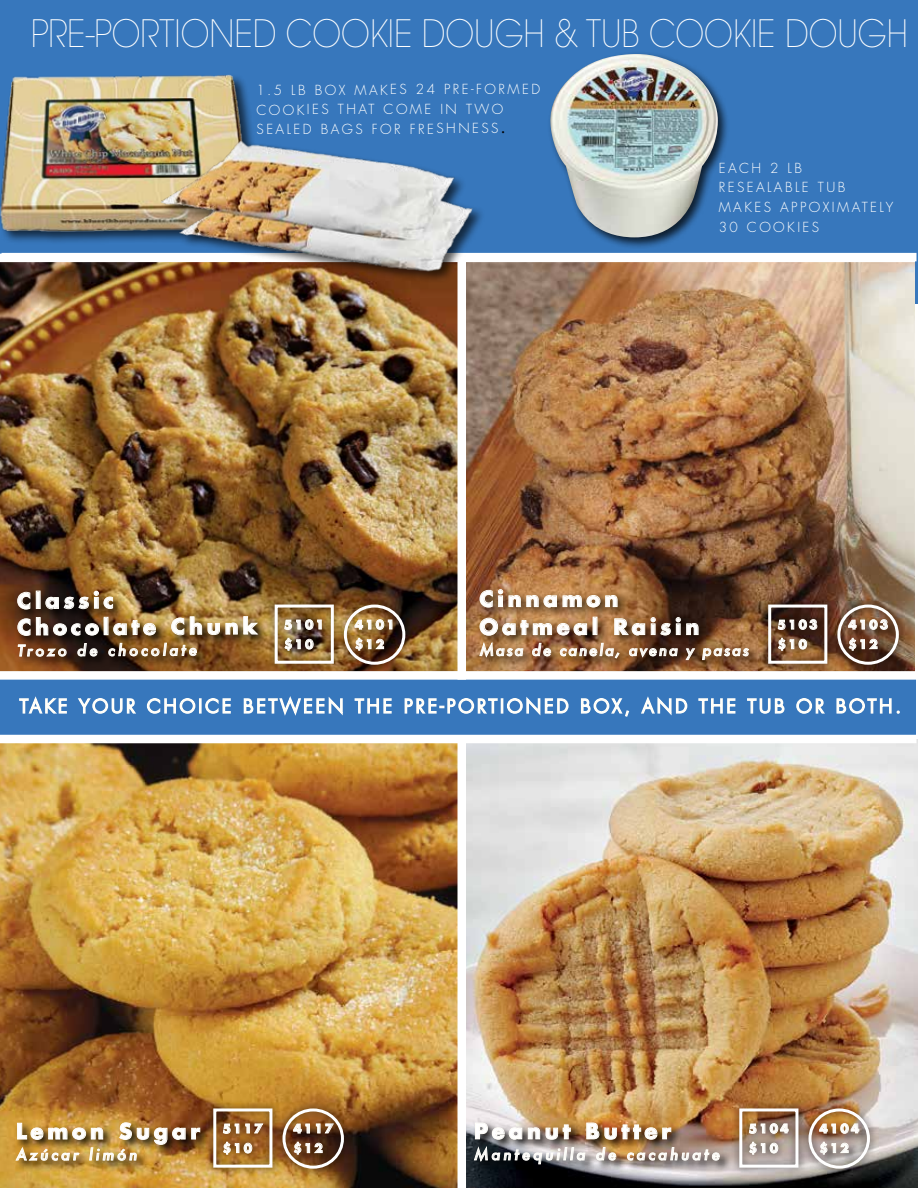
<style>
.page{position:relative;width:918px;height:1188px;background:#fff}
.page>*{position:absolute;margin:0;border:0;box-sizing:border-box;transform-origin:0 0}
.t1{font:200 37.5px "Avant Garde";color:#fff;scale:.9 1}
.t2{font:700 21px/26.2px "Futura";letter-spacing:.19em;color:#fff}
.t3{font:italic 500 15px "Futura";letter-spacing:.19em;color:#fff}
.t4{font:italic 500 15px "Futura";letter-spacing:.12em;color:#fff}
.t5{font:300 13.5px/19.6px "Futura";letter-spacing:.18em;color:#fff}
.t6{font:700 12px/19.6px "Futura";letter-spacing:.185em;color:#fff}
.s1{font-family:"Minion Pro";font-weight:400;font-size:18px;color:#000}
</style>
<div class="page">
<div style="left:0;top:0;width:918px;height:304px;background:#3777bc"></div>
<img style="left:0;top:262px;width:458px;height:409px">
<img style="left:466px;top:262px;width:449px;height:409px">
<img style="left:466px;top:740px;width:452px;height:448px">
<img style="left:15px;top:588px;width:255px;height:81px">
<svg style="left:17px;top:592px;width:14px;height:18px"></svg>
<div style="left:36px;top:591px;width:5px;height:18px;border:1px solid #fffef9"></div>
<svg style="left:45px;top:591px;width:69px;height:19px"></svg>
<svg style="left:17px;top:617px;width:82px;height:19px"></svg>
<svg style="left:17px;top:644px;width:50px;height:13px"></svg>
<svg style="left:77px;top:643px;width:21px;height:14px"></svg>
<img style="left:108px;top:616px;width:151px;height:41px">
<svg style="left:472px;top:1120px;width:259px;height:56px"></svg>
<img style="left:473px;top:1122px;width:247px;height:47px">
<img style="left:0;top:74px;width:252px;height:180px">
<div style="left:547px;top:51px;width:183px;height:199px;background:#000;opacity:.75"></div>
<img style="left:550px;top:54px;width:168px;height:183px">
<div style="left:336px;top:597px;width:77px;height:75px;background:#000;opacity:.75"></div>
<div style="left:344px;top:605px;width:61px;height:60px;border:3px solid #fff;border-radius:50%"></div>
<div style="left:830px;top:597px;width:77px;height:75px;background:#000;opacity:.75"></div>
<div style="left:837px;top:605px;width:62px;height:60px;border:3px solid #fff;border-radius:50%"></div>
<div style="left:266px;top:596px;width:76px;height:76px;background:#000;opacity:.75"></div>
<div style="left:275px;top:605px;width:59px;height:59px;border:3px solid #fff"></div>
<div style="left:760px;top:596px;width:76px;height:76px;background:#000;opacity:.75"></div>
<div style="left:768px;top:605px;width:59px;height:59px;border:3px solid #fff"></div>
<div style="left:477px;top:586px;width:284px;height:86px;background:#000;opacity:.75"></div>
<svg style="left:479px;top:589px;width:139px;height:19px"></svg>
<img style="left:479px;top:617px;width:271px;height:43px">
<div style="left:0;top:254px;width:915px;height:8px;background:#fff"></div>
<img style="left:0;top:743px;width:458px;height:445px">
<svg style="left:14px;top:1120px;width:191px;height:53px"></svg>
<img style="left:15px;top:1122px;width:186px;height:48px">
<div style="left:0;top:672px;width:916px;height:67px;background:#3777bc"></div>
<div style="left:2px;top:253px;width:915px;height:8px;background:#fff"></div>
<div style="left:458px;top:260px;width:8px;height:420px;background:#fff"></div>
<div style="left:0;top:671px;width:917px;height:9px;background:#fff"></div>
<div style="left:0;top:735px;width:917px;height:8px;background:#fff"></div>
<svg style="left:19px;top:696px;width:48px;height:18px"></svg>
<svg style="left:78px;top:698px;width:58px;height:16px"></svg>
<svg style="left:146px;top:698px;width:50px;height:16px"></svg>
<div style="left:199px;top:698px;width:3px;height:16px;border:2px solid #fffef9"></div>
<svg style="left:205px;top:698px;width:26px;height:16px"></svg>
<svg style="left:243px;top:696px;width:100px;height:20px"></svg>
<svg style="left:354px;top:698px;width:38px;height:16px"></svg>
<svg style="left:404px;top:697px;width:165px;height:19px"></svg>
<svg style="left:580px;top:698px;width:50px;height:19px"></svg>
<svg style="left:641px;top:696px;width:47px;height:20px"></svg>
<svg style="left:698px;top:698px;width:38px;height:16px"></svg>
<svg style="left:747px;top:698px;width:38px;height:16px"></svg>
<svg style="left:796px;top:698px;width:29px;height:16px"></svg>
<svg style="left:836px;top:698px;width:64px;height:16px"></svg>
<div style="left:160px;top:139px;width:325px;height:145px;background:#000;opacity:.65"></div>
<img style="left:157px;top:137px;width:320px;height:139px">
<div style="left:275px;top:1101px;width:77px;height:75px;background:#000;opacity:.75"></div>
<div style="left:282px;top:1108px;width:62px;height:61px;border:3px solid #fff;border-radius:50%"></div>
<div style="left:801px;top:1101px;width:77px;height:75px;background:#000;opacity:.75"></div>
<div style="left:809px;top:1108px;width:61px;height:61px;border:3px solid #fff;border-radius:50%"></div>
<div style="left:205px;top:1100px;width:76px;height:76px;background:#000;opacity:.75"></div>
<div style="left:213px;top:1108px;width:59px;height:60px;border:3px solid #fff"></div>
<div style="left:731px;top:1100px;width:76px;height:76px;background:#000;opacity:.75"></div>
<div style="left:739px;top:1108px;width:59px;height:60px;border:3px solid #fff"></div>
<h1 class="t1" style="left:31px;top:11px;width:976px">PRE-PORTIONED COOKIE DOUGH &amp; TUB COOKIE DOUGH</h1>
<p class="t5" style="left:256px;top:80px;width:285px">1.5 LB BOX MAKES 24 PRE-FORMED<br>COOKIES THAT COME IN TWO<br>SEALED BAGS FOR FRESHNESS<span class="s1">.</span></p>
<p class="t5" style="left:719px;top:158px;width:176px">EACH 2 LB<br>RESEALABLE TUB<br>MAKES APPOXIMATELY<br>30 COOKIES</p>
<h2 class="t2" style="left:17px;top:587px;width:241px">Classic<br>Chocolate Chunk</h2>
<p class="t3" style="left:17px;top:640px;width:181px">Trozo de chocolate</p>
<h2 class="t2" style="left:480px;top:584px;width:221px;line-height:28px">Cinnamon<br>Oatmeal Raisin</h2>
<p class="t4" style="left:480px;top:640px;width:271px">Masa de canela, avena y pasas</p>
<p class="t6" style="left:284px;top:614px;width:41px">5101 $10</p>
<p class="t6" style="left:778px;top:614px;width:41px">5103 $10</p>
<p class="t6" style="left:355px;top:614px;width:41px">4101 $12</p>
<p class="t6" style="left:848px;top:614px;width:41px">4103 $12</p>
<h2 class="t2" style="left:16px;top:1117px;width:185px">Lemon Sugar</h2>
<p class="t3" style="left:16px;top:1144px;width:123px">Azúcar limón</p>
<h2 class="t2" style="left:474px;top:1117px;width:198px">Peanut Butter</h2>
<p class="t3" style="left:474px;top:1144px;width:248px">Mantequilla de cacahuate</p>
<p class="t6" style="left:223px;top:1118px;width:41px">5117 $10</p>
<p class="t6" style="left:749px;top:1118px;width:41px">5104 $10</p>
<p class="t6" style="left:293px;top:1118px;width:41px">4117 $12</p>
<p class="t6" style="left:819px;top:1118px;width:41px">4104 $12</p>
</div>
